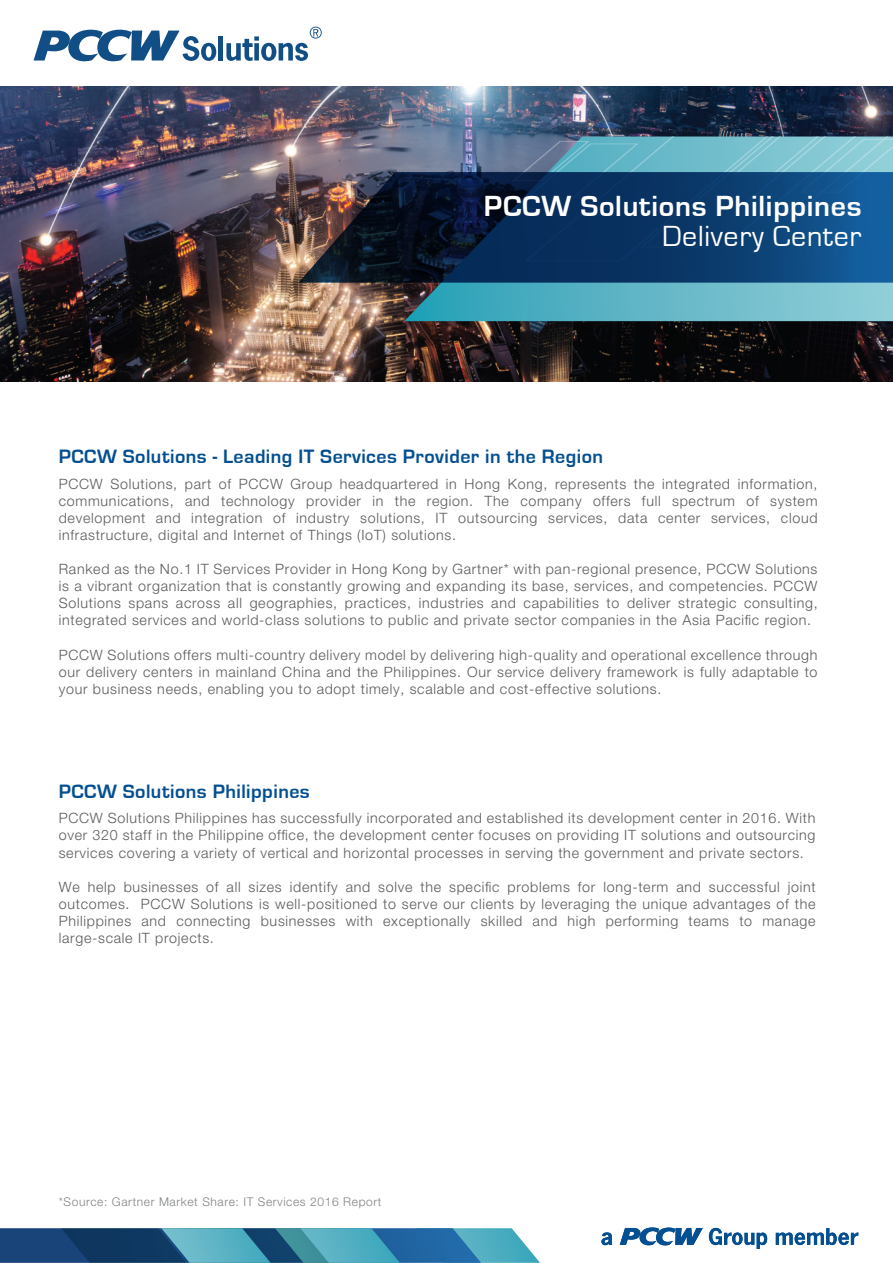
<style>
.page{position:relative;width:893px;height:1263px;background:#fff}
.page>*{position:absolute;margin:0;border:0;box-sizing:border-box;transform-origin:0 0}
.t1{font:700 30px "Eurostile";letter-spacing:.025em;color:#fff}
.t2{font:30px "Eurostile";letter-spacing:.025em;color:#fff}
.t3{font:700 19.95px "Eurostile";letter-spacing:.025em;color:#034f91}
.t4{font:300 14.25px/17.1px "Helvetica Neue LT Std";letter-spacing:.05em;color:#595a5c;text-align:justify}
.t5{font:300 12px "Helvetica Neue LT Std";letter-spacing:.05em;color:#808285}
</style>
<div class="page">
<img style="left:0;top:86px;width:893px;height:295px">
<svg style="left:0;top:1228px;width:540px;height:35px;background:#37799c"></svg>
<svg style="left:709px;top:1228px;width:58px;height:21px"></svg>
<svg style="left:776px;top:1228px;width:82px;height:17px"></svg>
<svg style="left:620px;top:1227px;width:83px;height:18px"></svg>
<svg style="left:601px;top:1232px;width:11px;height:13px"></svg>
<svg style="left:34px;top:30px;width:182px;height:31px"></svg>
<hr style="left:219px;top:36px;width:4px;height:25px;background:#104e85">
<svg style="left:226px;top:27px;width:96px;height:34px"></svg>
<svg style="left:404px;top:136px;width:489px;height:185px;background:#62a9bb"></svg>
<svg style="left:512px;top:136px;width:381px;height:36px;background:#73b4c4"></svg>
<svg style="left:299px;top:172px;width:594px;height:111px;background:#13355c"></svg>
<h1 class="t1" style="left:484px;top:190px;width:379px">PCCW Solutions Philippines</h1>
<h1 class="t2" style="left:662px;top:220px;width:201px">Delivery Center</h1>
<h2 class="t3" style="left:59px;top:446px;width:546px">PCCW Solutions - Leading IT Services Provider in the Region</h2>
<p class="t4" style="left:59px;top:475px;width:760px">PCCW Solutions, part of PCCW Group headquartered in Hong Kong, represents the integrated information, communications, and technology provider in the region. The company offers full spectrum of system development and integration of industry solutions, IT outsourcing services, data center services, cloud infrastructure, digital and Internet of Things (IoT) solutions.</p>
<p class="t4" style="left:59px;top:560px;width:760px">Ranked as the No.1 IT Services Provider in Hong Kong by Gartner* with pan-regional presence, PCCW Solutions is a vibrant organization that is constantly growing and expanding its base, services, and competencies. PCCW Solutions spans across all geographies, practices, industries and capabilities to deliver strategic consulting, integrated services and world-class solutions to public and private sector companies in the Asia Pacific region.</p>
<p class="t4" style="left:59px;top:646px;width:760px">PCCW Solutions offers multi-country delivery model by delivering high-quality and operational excellence through our delivery centers in mainland China and the Philippines. Our service delivery framework is fully adaptable to your business needs, enabling you to adopt timely, scalable and cost-effective solutions.</p>
<h2 class="t3" style="left:59px;top:780px;width:253px">PCCW Solutions Philippines</h2>
<p class="t4" style="left:59px;top:809px;width:758px">PCCW Solutions Philippines has successfully incorporated and established its development center in 2016. With over 320 staff in the Philippine office, the development center focuses on providing IT solutions and outsourcing services covering a variety of vertical and horizontal processes in serving the government and private sectors.</p>
<p class="t4" style="left:59px;top:878px;width:758px">We help businesses of all sizes identify and solve the specific problems for long-term and successful joint outcomes. PCCW Solutions is well-positioned to serve our clients by leveraging the unique advantages of the Philippines and connecting businesses with exceptionally skilled and high performing teams to manage large-scale IT projects.</p>
<p class="t5" style="left:59px;top:1194px;width:324px">*Source: Gartner Market Share: IT Services 2016 Report</p>
</div>
